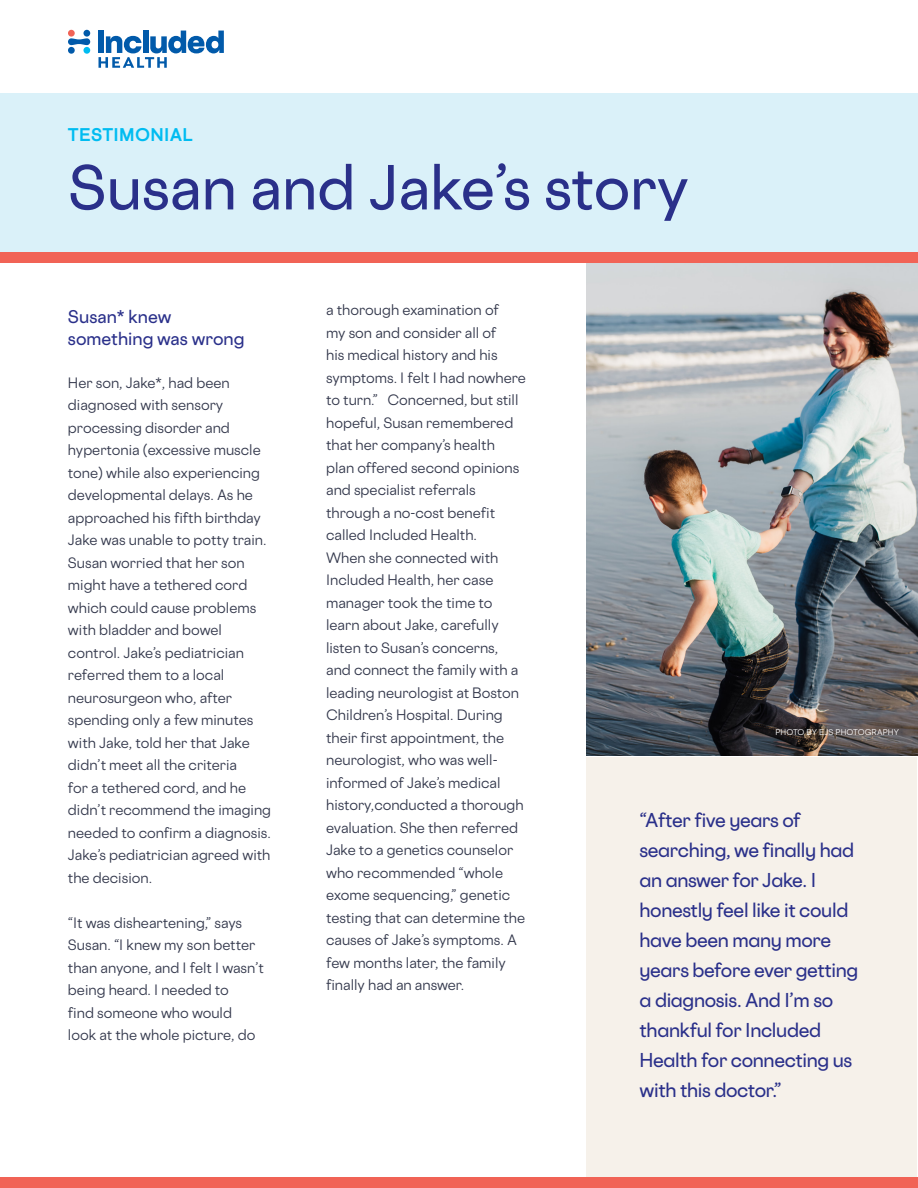
<style>
.page{position:relative;width:918px;height:1188px;background:#fff}
.page>*{position:absolute;margin:0;border:0;box-sizing:border-box;transform-origin:0 0}
.t1{font:500 57px "Cosmica";color:#2a308a}
.t2{font:500 18px/30px "Cosmica";letter-spacing:-.02em;color:#2a308a}
.Subhead{font:500 16.5px/22.5px "Cosmica";color:#2a308a}
.t3{font:700 16.5px "Cosmica";letter-spacing:.02em;color:#00bcf1}
.Answer{font:13.5px/22.5px "Cosmica";color:#33384c}
.t4{font:7.5px "Cosmica";letter-spacing:.02em;color:#fff}
</style>
<div class="page">
<div style="left:586px;top:757px;width:331px;height:420px;background:#f6f1ea"></div>
<img style="left:586px;top:263px;width:332px;height:493px">
<div style="left:0;top:93px;width:918px;height:170px;background:#daf1f9"></div>
<div style="left:0;top:1177px;width:918px;height:11px;background:#f16356"></div>
<div style="left:83px;top:47px;width:7px;height:7px;background:#00bcf1;border-radius:50%"></div>
<div style="left:68px;top:30px;width:7px;height:7px;background:#f16356;border-radius:50%"></div>
<div style="left:83px;top:30px;width:7px;height:7px;background:#015aaa;border-radius:50%"></div>
<div style="left:68px;top:47px;width:7px;height:7px;background:#015aaa;border-radius:50%"></div>
<svg style="left:68px;top:38px;width:22px;height:7px"></svg>
<svg style="left:99px;top:31px;width:125px;height:37px"></svg>
<div style="left:0;top:252px;width:918px;height:11px;background:#f16356"></div>
<p class="t3" style="left:68px;top:124px;width:126px">TESTIMONIAL</p>
<p class="t1" style="left:68px;top:152px;width:622px">Susan and Jake’s story</p>
<p class="Subhead" style="left:68px;top:305px;width:178px">Susan* knew something was wrong</p>
<p class="Answer" style="left:68px;top:371px;width:205px">Her son, Jake*, had been diagnosed with sensory processing disorder and hypertonia (excessive muscle tone) while also experiencing developmental delays. As he approached his fifth birthday<br>Jake was unable to potty train.<br>Susan worried that her son might have a tethered cord which could cause problems with bladder and bowel control. Jake’s pediatrician referred them to a local neurosurgeon who, after spending only a few minutes with Jake, told her that Jake didn’t meet all the criteria<br>for a tethered cord, and he didn’t recommend the imaging needed to confirm a diagnosis.<br>Jake’s pediatrician agreed with the decision.</p>
<p class="Answer" style="left:68px;top:911px;width:197px">“It was disheartening,” says<br>Susan. “I knew my son better than anyone, and I felt I wasn’t being heard. I needed to<br>find someone who would<br>look at the whole picture, do</p>
<p class="Answer" style="left:326px;top:299px;width:201px">a thorough examination of<br>my son and consider all of<br>his medical history and his symptoms. I felt I had nowhere to turn.” Concerned, but still hopeful, Susan remembered that her company’s health plan offered second opinions and specialist referrals through a no-cost benefit called Included Health.<br>When she connected with<br>Included Health, her case manager took the time to learn about Jake, carefully listen to Susan’s concerns, and connect the family with a leading neurologist at Boston<br>Children’s Hospital. During their first appointment, the neurologist, who was well&shy;informed of Jake’s medical history,conducted a thorough evaluation. She then referred<br>Jake to a genetics counselor who recommended “whole exome sequencing,” genetic testing that can determine the causes of Jake’s symptoms. A few months later, the family finally had an answer.</p>
<p class="t4" style="left:775px;top:727px;width:125px">PHOTO BY EJS PHOTOGRAPHY</p>
<p class="t2" style="left:640px;top:805px;width:220px">“After five years of searching, we finally had an answer for Jake. I honestly feel like it could have been many more years before ever getting a diagnosis. And I’m so thankful for Included<br>Health for connecting us with this doctor.”</p>
</div>
